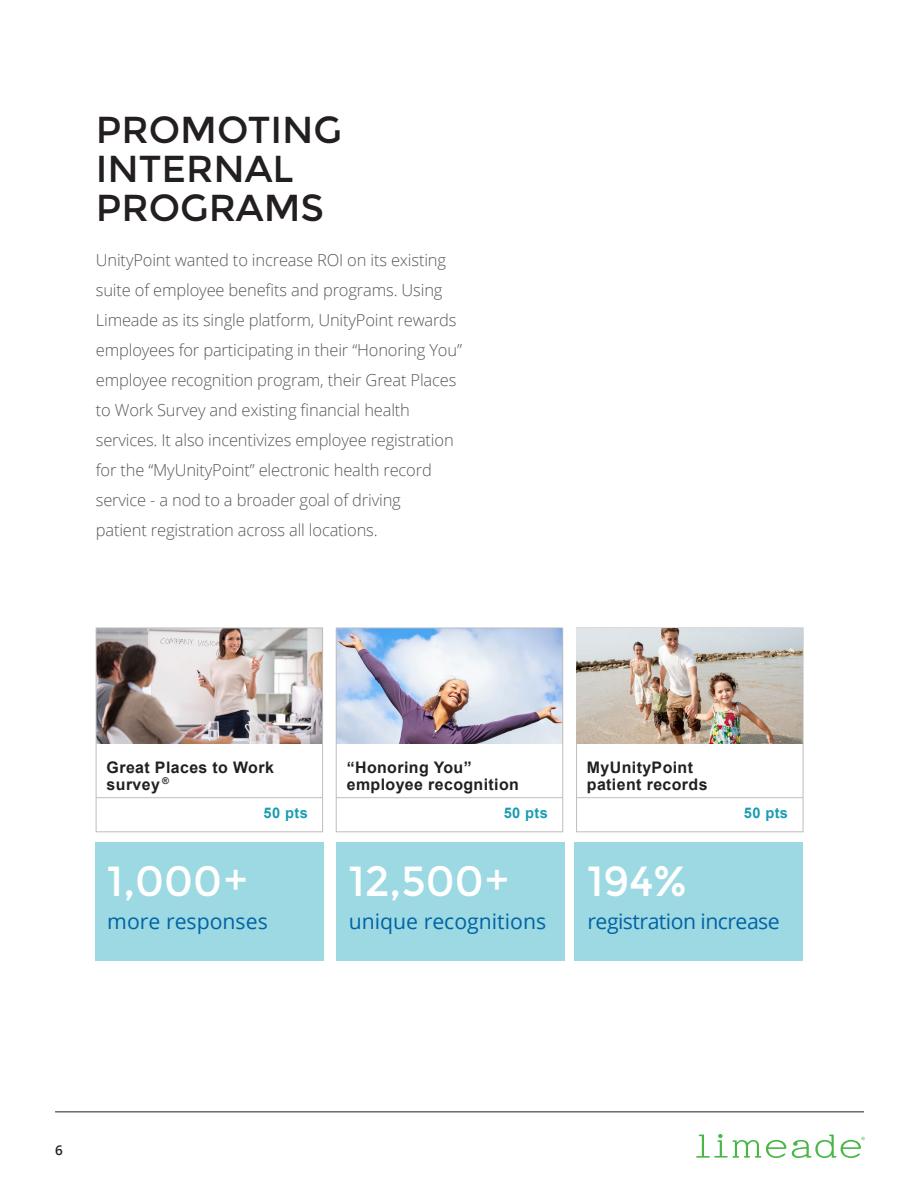
<style>
.page{position:relative;width:918px;height:1188px;background:#fff}
.page>*{position:absolute;margin:0;border:0;box-sizing:border-box;transform-origin:0 0}
.t1{font:42px "Montserrat";color:#fff}
.Bullets{font:37.5px "Montserrat";color:#231f20}
.t2{font:21.3px "Open Sans";color:#0163a4}
.t3{font:21.3px "Open Sans";letter-spacing:-.025em;color:#0163a4}
.t4{font:300 16.5px/30px "Open Sans";letter-spacing:-.01em;color:#57585a}
.t5{font:700 15.9px/16.4px "Arial";letter-spacing:.025em;color:#231f20}
.t6{font:700 14.7px "Arial";letter-spacing:.025em;color:#199db2}
.t7{font:600 13.5px "Open Sans";color:#231f20}
</style>
<div class="page">
<svg style="left:696px;top:1134px;width:90px;height:24px"></svg>
<svg style="left:792px;top:1135px;width:73px;height:23px"></svg>
<hr style="left:55px;top:1112px;width:809px;height:1px;background:#231f20">
<div style="left:96px;top:842px;width:228px;height:119px;background:#9dd9e2"></div>
<div style="left:336px;top:842px;width:228px;height:119px;background:#9dd9e2"></div>
<div style="left:575px;top:842px;width:228px;height:119px;background:#9dd9e2"></div>
<img style="left:98px;top:630px;width:223px;height:113px">
<hr style="left:96px;top:797px;width:227px;height:1px;background:#bcbdc0">
<div style="left:96px;top:628px;width:227px;height:204px;border:1px solid #bcbdc0"></div>
<img style="left:338px;top:630px;width:223px;height:113px">
<hr style="left:336px;top:797px;width:227px;height:1px;background:#bcbdc0">
<div style="left:336px;top:628px;width:227px;height:204px;border:1px solid #bcbdc0"></div>
<img style="left:576px;top:628px;width:227px;height:115px">
<hr style="left:576px;top:797px;width:227px;height:1px;background:#bcbdc0">
<p class="Bullets" style="left:96px;top:108px;width:248px">PROMOTING</p>
<p class="Bullets" style="left:96px;top:147px;width:199px">INTERNAL</p>
<p class="Bullets" style="left:96px;top:186px;width:230px">PROGRAMS</p>
<p class="t4" style="left:96px;top:244px;width:368px">UnityPoint wanted to increase ROI on its existing suite of employee benefits and programs. Using Limeade as its single platform, UnityPoint rewards employees for participating in their “Honoring You” employee recognition program, their Great Places to Work Survey and existing financial health services. It also incentivizes employee registration for the “MyUnityPoint” electronic health record service - a nod to a broader goal of driving<br>patient registration across all locations.</p>
<p class="t5" style="left:107px;top:760px;width:169px">Great Places to Work survey <sup>®</sup></p>
<p class="t6" style="left:264px;top:803px;width:46px">50 pts</p>
<p class="t1" style="left:107px;top:857px;width:142px">1,000+</p>
<p class="t2" style="left:107px;top:906px;width:162px">more responses</p>
<p class="t5" style="left:347px;top:760px;width:126px">“Honoring You”</p>
<p class="t5" style="left:347px;top:776px;width:174px">employee recognition</p>
<p class="t6" style="left:504px;top:803px;width:46px">50 pts</p>
<p class="t1" style="left:349px;top:857px;width:162px">12,500+</p>
<p class="t2" style="left:349px;top:906px;width:199px">unique recognitions</p>
<p class="t5" style="left:587px;top:760px;width:122px">MyUnityPoint patient records</p>
<p class="t6" style="left:744px;top:803px;width:46px">50 pts</p>
<p class="t1" style="left:587px;top:857px;width:101px">194%</p>
<p class="t3" style="left:587px;top:906px;width:194px">registration increase</p>
<p class="t7" style="left:55px;top:1140px;width:9px">6</p>
</div>
